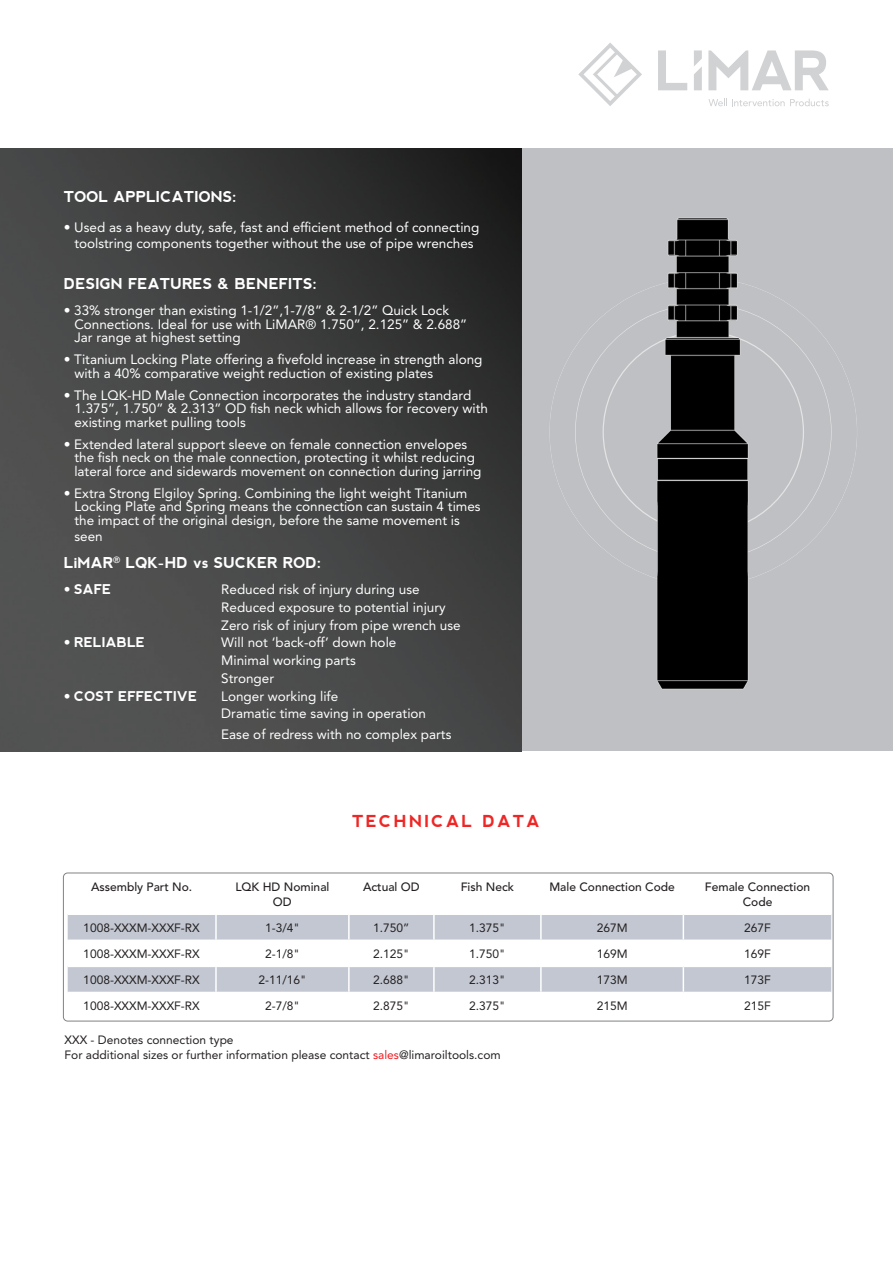
<style>
.page{position:relative;width:893px;height:1263px;background:#fff}
.page>*{position:absolute;margin:0;border:0;box-sizing:border-box;transform-origin:0 0}
.t1{font:700 16.5px "nevis";letter-spacing:.13em;color:#ee2726}
.t2{font:700 15px "nevis";color:#fff}
.t3{font:13.5px/13.5px "Avenir LT Std";color:#fff}
.t4{font:700 13.5px "nevis";color:#fff}
.t5{font:12px "Avenir LT Std";color:#231f20}
.t6{font:500 12px/14.4px "Avenir LT Std";color:#231f20;text-align:center}
.s1{font-family:"Avenir LT Std";font-weight:400}
.s2{color:#ee1d23}
</style>
<div class="page">
<div style="left:521px;top:149px;width:372px;height:602px;background:#bfc0c3"></div>
<svg style="left:549px;top:310px;width:308px;height:244px"></svg>
<img style="left:1px;top:149px;width:521px;height:602px">
<svg style="left:68px;top:915px;width:763px;height:77px;fill:#c2c7d1"></svg>
<svg style="left:683px;top:915px;width:1px;height:77px"></svg>
<hr style="left:540px;top:915px;width:2px;height:24px;background:#fff">
<hr style="left:540px;top:941px;width:2px;height:25px;background:#fff">
<hr style="left:540px;top:967px;width:2px;height:25px;background:#fff">
<hr style="left:434px;top:939px;width:107px;height:2px;background:#fff">
<hr style="left:434px;top:966px;width:107px;height:1px;background:#fff">
<hr style="left:541px;top:939px;width:142px;height:2px;background:#fff">
<hr style="left:683px;top:939px;width:148px;height:2px;background:#fff">
<hr style="left:541px;top:966px;width:142px;height:1px;background:#fff">
<hr style="left:683px;top:966px;width:148px;height:1px;background:#fff">
<hr style="left:433px;top:915px;width:2px;height:24px;background:#fff">
<hr style="left:349px;top:939px;width:85px;height:2px;background:#fff">
<hr style="left:433px;top:941px;width:2px;height:25px;background:#fff">
<hr style="left:349px;top:966px;width:85px;height:1px;background:#fff">
<hr style="left:433px;top:967px;width:2px;height:25px;background:#fff">
<hr style="left:348px;top:915px;width:2px;height:24px;background:#fff">
<hr style="left:348px;top:941px;width:2px;height:25px;background:#fff">
<hr style="left:348px;top:967px;width:2px;height:25px;background:#fff">
<hr style="left:216px;top:939px;width:133px;height:2px;background:#fff">
<hr style="left:216px;top:966px;width:133px;height:1px;background:#fff">
<svg style="left:67px;top:915px;width:1px;height:77px"></svg>
<hr style="left:215px;top:915px;width:2px;height:24px;background:#fff">
<hr style="left:215px;top:941px;width:2px;height:25px;background:#fff">
<hr style="left:215px;top:967px;width:2px;height:25px;background:#fff">
<hr style="left:68px;top:939px;width:148px;height:2px;background:#fff">
<hr style="left:68px;top:966px;width:148px;height:1px;background:#fff">
<div style="left:63px;top:873px;width:770px;height:148px;border:1px solid #808285;border-radius:4px"></div>
<img style="left:0;top:149px;width:1px;height:602px">
<img style="left:578px;top:218px;width:219px;height:471px">
<svg style="left:658px;top:50px;width:29px;height:40px"></svg>
<svg style="left:708px;top:50px;width:121px;height:40px"></svg>
<svg style="left:578px;top:43px;width:64px;height:63px"></svg>
<svg style="left:694px;top:50px;width:8px;height:40px"></svg>
<svg style="left:708px;top:99px;width:121px;height:7px"></svg>
<p class="t2" style="left:64px;top:188px;width:175px">TOOL APPLICATIONS:</p>
<p class="t3" style="left:64px;top:219px;width:417px;line-height:16.5px;text-align:center">• Used as a heavy duty, safe, fast and efficient method of connecting toolstring components together without the use of pipe wrenches</p>
<p class="t2" style="left:64px;top:275px;width:255px">DESIGN FEATURES &amp; BENEFITS:</p>
<p class="t3" style="left:74px;top:304px;width:394px;text-indent:-11px">• 33% stronger than existing 1-1/2”,1-7/8” &amp; 2-1/2” Quick Lock<br>Connections. Ideal for use with LiMAR® 1.750”, 2.125” &amp; 2.688”<br>Jar range at highest setting</p>
<p class="t3" style="left:74px;top:353px;width:410px;text-indent:-11px">• Titanium Locking Plate offering a fivefold increase in strength along with a 40% comparative weight reduction of existing plates</p>
<p class="t3" style="left:74px;top:388px;width:415px;text-indent:-11px">• The LQK-HD Male Connection incorporates the industry standard<br>1.375”, 1.750” &amp; 2.313” OD fish neck which allows for recovery with existing market pulling tools</p>
<p class="t3" style="left:74px;top:437px;width:408px;text-indent:-11px">• Extended lateral support sleeve on female connection envelopes the fish neck on the male connection, protecting it whilst reducing lateral force and sidewards movement on connection during jarring</p>
<p class="t3" style="left:74px;top:486px;width:408px;text-indent:-11px">• Extra Strong Elgiloy Spring. Combining the light weight Titanium<br>Locking Plate and Spring means the connection can sustain 4 times the impact of the original design, before the same movement is</p>
<p class="t3" style="left:74px;top:530px;width:30px">seen</p>
<p class="t2" style="left:64px;top:554px;width:259px">LiMAR<sup>®</sup> LQK-HD vs SUCKER ROD:</p>
<p class="t4" style="left:64px;top:581px;width:49px"><span class="s1">•</span> SAFE</p>
<p class="t3" style="left:221px;top:583px;width:200px">Reduced risk of injury during use</p>
<p class="t3" style="left:221px;top:600px;width:226px">Reduced exposure to potential injury</p>
<p class="t3" style="left:221px;top:618px;width:241px">Zero risk of injury from pipe wrench use</p>
<p class="t4" style="left:64px;top:635px;width:83px"><span class="s1">•</span> RELIABLE</p>
<p class="t3" style="left:221px;top:636px;width:177px">Will not ‘back-off’ down hole</p>
<p class="t3" style="left:221px;top:654px;width:136px">Minimal working parts</p>
<p class="t3" style="left:221px;top:671px;width:54px">Stronger</p>
<p class="t4" style="left:64px;top:688px;width:135px"><span class="s1">•</span> COST EFFECTIVE</p>
<p class="t3" style="left:221px;top:689px;width:119px">Longer working life</p>
<p class="t3" style="left:221px;top:707px;width:206px">Dramatic time saving in operation</p>
<p class="t3" style="left:221px;top:728px;width:232px">Ease of redress with no complex parts</p>
<p class="t1" style="left:352px;top:811px;width:189px">TECHNICAL DATA</p>
<p class="t6" style="left:91px;top:880px;width:103px">Assembly Part No.</p>
<p class="t6" style="left:235px;top:880px;width:96px">LQK HD Nominal<br>OD</p>
<p class="t6" style="left:363px;top:880px;width:58px">Actual OD</p>
<p class="t6" style="left:461px;top:880px;width:55px">Fish Neck</p>
<p class="t6" style="left:549px;top:880px;width:127px">Male Connection Code</p>
<p class="t6" style="left:705px;top:880px;width:107px">Female Connection<br>Code</p>
<p class="t5" style="left:83px;top:921px;width:118px">1008-XXXM-XXXF-RX</p>
<p class="t5" style="left:265px;top:921px;width:36px">1-3/4"</p>
<p class="t5" style="left:373px;top:921px;width:38px">1.750”</p>
<p class="t5" style="left:469px;top:921px;width:38px">1.375"</p>
<p class="t5" style="left:597px;top:921px;width:32px">267M</p>
<p class="t5" style="left:744px;top:921px;width:28px">267F</p>
<p class="t5" style="left:83px;top:947px;width:118px">1008-XXXM-XXXF-RX</p>
<p class="t5" style="left:265px;top:947px;width:36px">2-1/8"</p>
<p class="t5" style="left:373px;top:947px;width:38px">2.125"</p>
<p class="t5" style="left:469px;top:947px;width:38px">1.750"</p>
<p class="t5" style="left:597px;top:947px;width:32px">169M</p>
<p class="t5" style="left:744px;top:947px;width:28px">169F</p>
<p class="t5" style="left:83px;top:973px;width:118px">1008-XXXM-XXXF-RX</p>
<p class="t5" style="left:258px;top:973px;width:50px">2-11/16"</p>
<p class="t5" style="left:373px;top:973px;width:38px">2.688"</p>
<p class="t5" style="left:469px;top:973px;width:38px">2.313"</p>
<p class="t5" style="left:597px;top:973px;width:32px">173M</p>
<p class="t5" style="left:744px;top:973px;width:28px">173F</p>
<p class="t5" style="left:83px;top:999px;width:118px">1008-XXXM-XXXF-RX</p>
<p class="t5" style="left:265px;top:999px;width:36px">2-7/8"</p>
<p class="t5" style="left:373px;top:999px;width:38px">2.875"</p>
<p class="t5" style="left:469px;top:999px;width:38px">2.375"</p>
<p class="t5" style="left:597px;top:999px;width:32px">215M</p>
<p class="t5" style="left:744px;top:999px;width:28px">215F</p>
<p class="t5" style="left:65px;top:1033px;width:171px">XXX - Denotes connection type</p>
<p class="t5" style="left:65px;top:1047px;width:438px">For additional sizes or further information please contact <span class="s2">sales</span>@limaroiltools.com</p>
</div>
